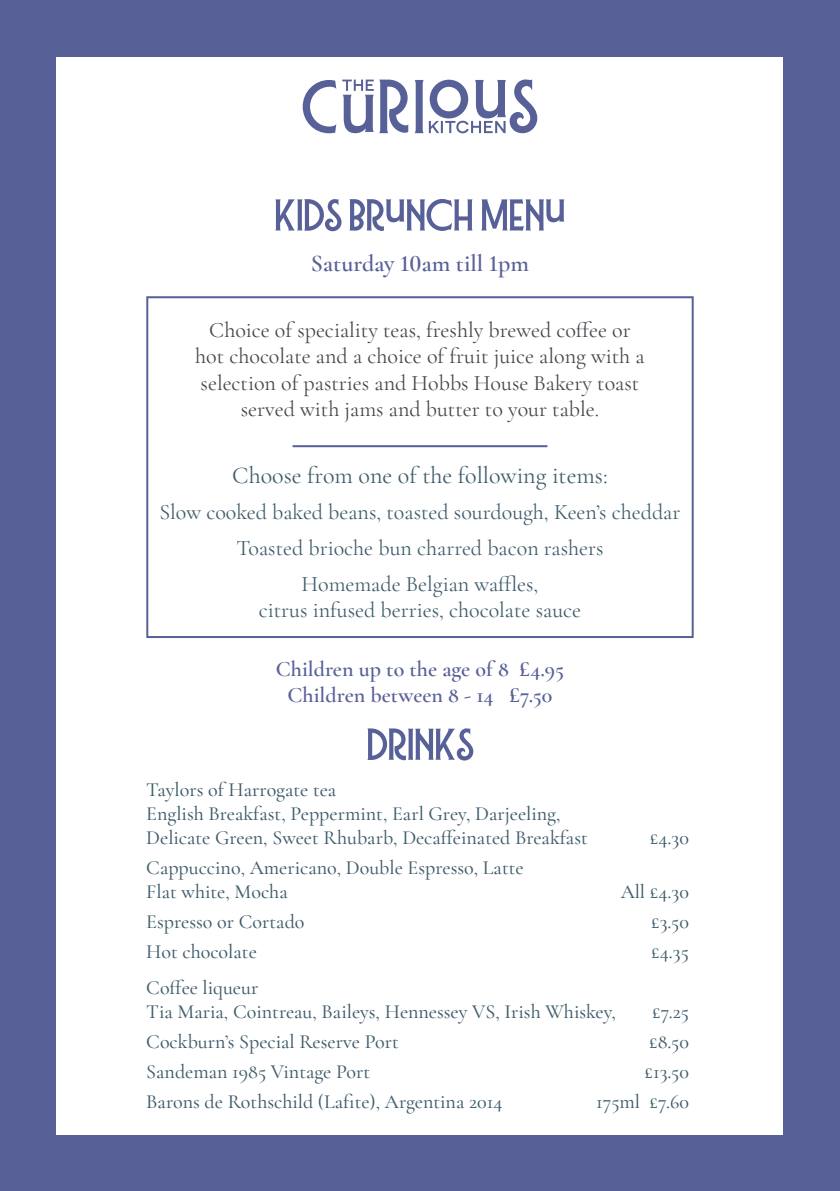
<style>
.page{position:relative;width:840px;height:1191px;background:#fff}
.page>*{position:absolute;margin:0;border:0;box-sizing:border-box;transform-origin:0 0}
.t1{font:55.4px "Lubaline";color:#586098}
.t2{font:24px "Cormorant Garamond";color:#3e5c6a}
.t3{font:600 24px "Cormorant Garamond";color:#586098}
.t4{font:22px/26.4px "Cormorant Garamond";color:#44464b;text-align:center}
.t5{font:22px/36px "Cormorant Garamond";color:#3e5c6a;text-align:center}
.t6{font:600 22px/26.4px "Cormorant Garamond";color:#586098;text-align:center}
.t7{font:500 20px/24px "Cormorant Garamond";color:#3e5c6a}
.s1{color:#fff}
</style>
<div class="page">
<div style="left:0;top:0;width:839px;height:1191px;background:#586098"></div>
<div style="left:57px;top:57px;width:725px;height:1077px;background:#fff"></div>
<div style="left:146px;top:296px;width:547px;height:342px;border:2px solid #586098"></div>
<svg style="left:302px;top:79px;width:235px;height:54px"></svg>
<hr style="left:292px;top:445px;width:255px;height:2px;background:#586098">
<svg style="left:546px;top:199px;width:18px;height:23px"></svg>
<svg style="left:386px;top:199px;width:18px;height:23px"></svg>
<h1 class="t1" style="left:274px;top:179px;width:292px">kids br<span class="s1">u</span>nch men<span class="s1">u</span></h1>
<p class="t3" style="left:311px;top:248px;width:219px">Saturday 10am till 1pm</p>
<p class="t4" style="left:195px;top:317px;width:450px">Choice of speciality teas, freshly brewed coffee or hot chocolate and a choice of fruit juice along with a selection of pastries and Hobbs House Bakery toast served with jams and butter to your table.</p>
<p class="t2" style="left:232px;top:460px;width:377px">Choose from one of the following items:</p>
<p class="t5" style="left:159px;top:493px;width:522px">Slow cooked baked beans, toasted sourdough, Keen’s cheddar<br>Toasted brioche bun charred bacon rashers<br>Homemade Belgian waffles,</p>
<p class="t5" style="left:259px;top:592px;width:324px">citrus infused berries, chocolate sauce</p>
<p class="t6" style="left:276px;top:655px;width:289px">Children up to the age of 8 £4.95<br>Children between 8 - 14 £7.50</p>
<h1 class="t1" style="left:366px;top:708px;width:108px">drinks</h1>
<p class="t7" style="left:146px;top:777px;width:443px">Taylors of Harrogate tea<br>English Breakfast, Peppermint, Earl Grey, Darjeeling,<br>Delicate Green, Sweet Rhubarb, Decaffeinated Breakfast</p>
<p class="t7" style="left:146px;top:855px;width:379px">Cappuccino, Americano, Double Espresso, Latte<br>Flat white, Mocha</p>
<p class="t7" style="left:649px;top:825px;width:40px">£4.30</p>
<p class="t7" style="left:620px;top:879px;width:70px">All £4.30</p>
<p class="t7" style="left:146px;top:909px;width:160px">Espresso or Cortado</p>
<p class="t7" style="left:650px;top:909px;width:39px">£3.50</p>
<p class="t7" style="left:146px;top:939px;width:112px">Hot chocolate</p>
<p class="t7" style="left:651px;top:939px;width:39px">£4.35</p>
<p class="t7" style="left:146px;top:975px;width:471px">Coffee liqueur<br>Tia Maria, Cointreau, Baileys, Hennessey VS, Irish Whiskey,</p>
<p class="t7" style="left:651px;top:999px;width:38px">£7.25</p>
<p class="t7" style="left:146px;top:1029px;width:254px">Cockburn’s Special Reserve Port</p>
<p class="t7" style="left:648px;top:1029px;width:41px">£8.50</p>
<p class="t7" style="left:146px;top:1059px;width:225px">Sandeman 1985 Vintage Port</p>
<p class="t7" style="left:644px;top:1059px;width:46px">£13.50</p>
<p class="t7" style="left:146px;top:1089px;width:357px">Barons de Rothschild (Lafite), Argentina 2014</p>
<p class="t7" style="left:596px;top:1089px;width:94px">175ml £7.60</p>
</div>
